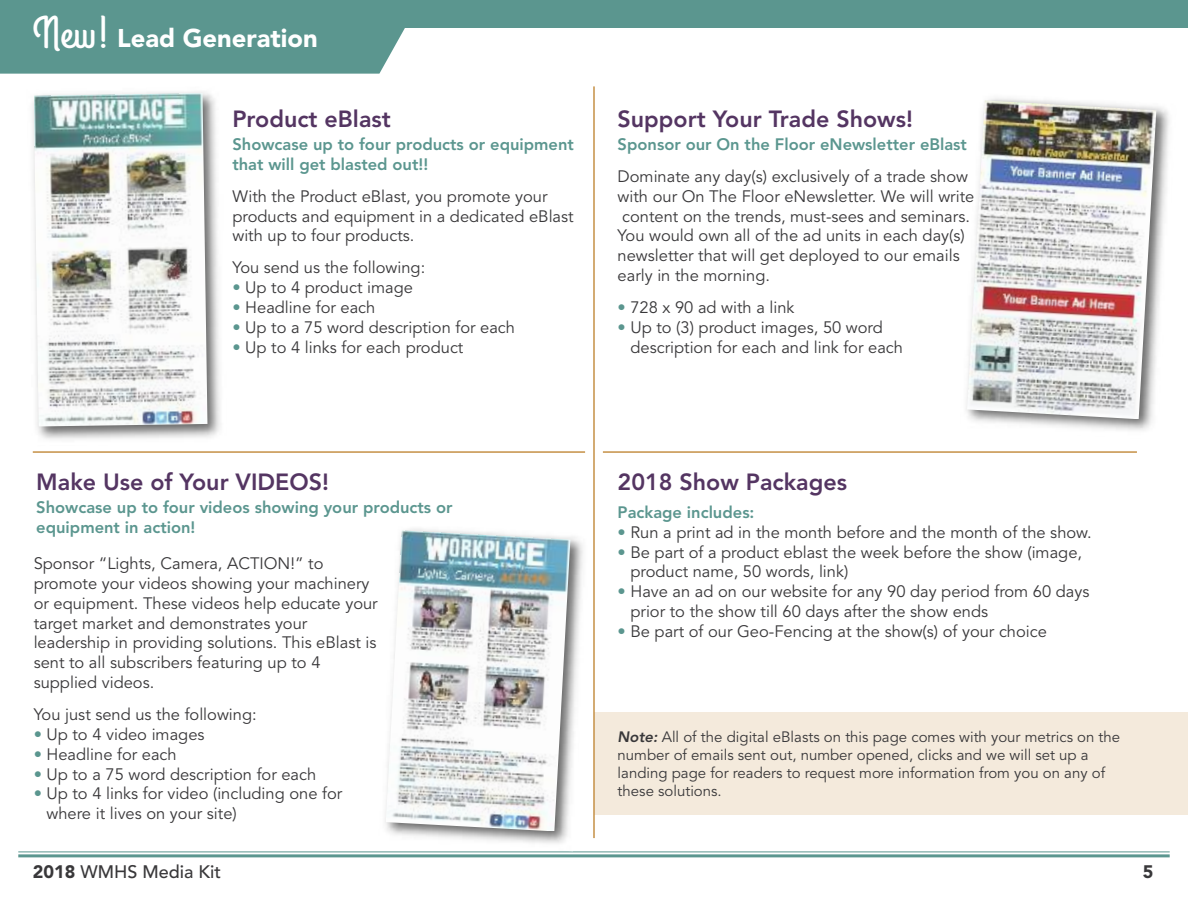
<style>
.page{position:relative;width:1188px;height:918px;background:#fff}
.page>*{position:absolute;margin:0;border:0;box-sizing:border-box;transform-origin:0 0}
.t1{font:45px "Grand Hotel";color:#fff}
.t2{font:900 25.5px "Avenir LT Std";color:#fff}
.t3{font:800 23.25px "Avenir LT Std";color:#543562}
.t4{font:500 18px "Avenir LT Std";color:#39383a}
.t5{font:900 18px "Avenir LT Std";color:#39383a}
.t6{font:16.5px/19.8px "Avenir LT Std";color:#39383a}
.t7{font:800 16.5px/19.8px "Avenir LT Std";color:#5b968f}
.t8{font:15px/18px "Avenir LT Std";color:#39383a}
.s1{color:#5b968f}
.s2{font-weight:800;font-style:italic}
.s3{font-weight:900}
</style>
<div class="page">
<div style="left:594px;top:712px;width:594px;height:102px;background:#f4eadc"></div>
<hr style="left:18px;top:851px;width:1152px;height:1px;background:#5b968f">
<hr style="left:18px;top:854px;width:1152px;height:3px;background:#5b968f">
<div style="left:0;top:0;width:1188px;height:28px;background:#5b968f"></div>
<div style="left:0;top:28px;width:405px;height:46px;background:#5b968f"></div>
<hr style="left:593px;top:86px;width:2px;height:752px;background:#c59046">
<hr style="left:33px;top:451px;width:552px;height:2px;background:#c59046">
<hr style="left:603px;top:451px;width:534px;height:2px;background:#c59046">
<img style="left:32px;top:92px;width:189px;height:347px">
<img style="left:34px;top:93px;width:173px;height:333px">
<img style="left:385px;top:529px;width:198px;height:314px">
<img style="left:386px;top:530px;width:184px;height:301px">
<img style="left:966px;top:98px;width:203px;height:332px">
<img style="left:967px;top:100px;width:189px;height:319px">
<h1 class="t1" style="left:33px;top:13px;width:79px">New!</h1>
<h2 class="t2" style="left:117px;top:28px;width:202px">Lead Generation</h2>
<h3 class="t3" style="left:232px;top:109px;width:160px">Product eBlast</h3>
<p class="t7" style="left:232px;top:136px;width:343px">Showcase up to four products or equipment that will get blasted out!!</p>
<p class="t6" style="left:232px;top:187px;width:343px">With the Product eBlast, you promote your products and equipment in a dedicated eBlast with up to four products.</p>
<p class="t6" style="left:232px;top:259px;width:194px">You send us the following:</p>
<p class="t6" style="left:232px;top:279px;width:182px"><span class="s1">•</span> Up to 4 product image</p>
<p class="t6" style="left:232px;top:299px;width:145px"><span class="s1">•</span> Headline for each</p>
<p class="t6" style="left:232px;top:319px;width:284px"><span class="s1">•</span> Up to a 75 word description for each</p>
<p class="t6" style="left:232px;top:338px;width:233px"><span class="s1">•</span> Up to 4 links for each product</p>
<h3 class="t3" style="left:618px;top:109px;width:297px">Support Your Trade Shows!</h3>
<p class="t7" style="left:618px;top:136px;width:351px">Sponsor our On the Floor eNewsletter eBlast</p>
<p class="t6" style="left:618px;top:168px;width:358px">Dominate any day(s) exclusively of a trade show with our On The Floor eNewsletter. We will write content on the trends, must-sees and seminars.<br>You would own all of the ad units in each day(s) newsletter that will get deployed to our emails early in the morning.</p>
<p class="t6" style="left:618px;top:299px;width:178px"><span class="s1">•</span> 728 x 90 ad with a link</p>
<p class="t6" style="left:630px;top:319px;width:274px;text-indent:-13px"><span class="s1">•</span> Up to (3) product images, 50 word description for each and link for each</p>
<h3 class="t3" style="left:36px;top:473px;width:294px">Make Use of Your VIDEOS!</h3>
<p class="t7" style="left:36px;top:499px;width:418px">Showcase up to four videos showing your products or equipment in action!</p>
<p class="t6" style="left:34px;top:555px;width:346px">Sponsor “Lights, Camera, ACTION!” to promote your videos showing your machinery or equipment. These videos help educate your target market and demonstrates your leadership in providing solutions. This eBlast is sent to all subscribers featuring up to 4 supplied videos.</p>
<p class="t6" style="left:34px;top:706px;width:225px">You just send us the following:</p>
<p class="t6" style="left:34px;top:726px;width:172px"><span class="s1">•</span> Up to 4 video images</p>
<p class="t6" style="left:34px;top:745px;width:145px"><span class="s1">•</span> Headline for each</p>
<p class="t6" style="left:34px;top:765px;width:284px"><span class="s1">•</span> Up to a 75 word description for each</p>
<p class="t6" style="left:47px;top:785px;width:297px;text-indent:-13px"><span class="s1">•</span> Up to 4 links for video (including one for where it lives on your site)</p>
<h3 class="t3" style="left:618px;top:473px;width:231px">2018 Show Packages</h3>
<p class="t7" style="left:618px;top:504px;width:138px">Package includes:</p>
<p class="t6" style="left:618px;top:524px;width:476px"><span class="s1">•</span> Run a print ad in the month before and the month of the show.</p>
<p class="t6" style="left:630px;top:543px;width:453px;text-indent:-13px"><span class="s1">•</span> Be part of a product eblast the week before the show (image, product name, 50 words, link)</p>
<p class="t6" style="left:630px;top:583px;width:461px;text-indent:-13px"><span class="s1">•</span> Have an ad on our website for any 90 day period from 60 days prior to the show till 60 days after the show ends</p>
<p class="t6" style="left:618px;top:623px;width:431px"><span class="s1">•</span> Be part of our Geo-Fencing at the show(s) of your choice</p>
<p class="t8" style="left:618px;top:729px;width:504px"><span class="s2">Note:</span> All of the digital eBlasts on this page comes with your metrics on the number of emails sent out, number opened, clicks and we will set up a landing page for readers to request more information from you on any of these solutions.</p>
<p class="t4" style="left:33px;top:864px;width:190px"><span class="s3">2018</span> WMHS Media Kit</p>
<p class="t5" style="left:1143px;top:864px;width:12px">5</p>
</div>
